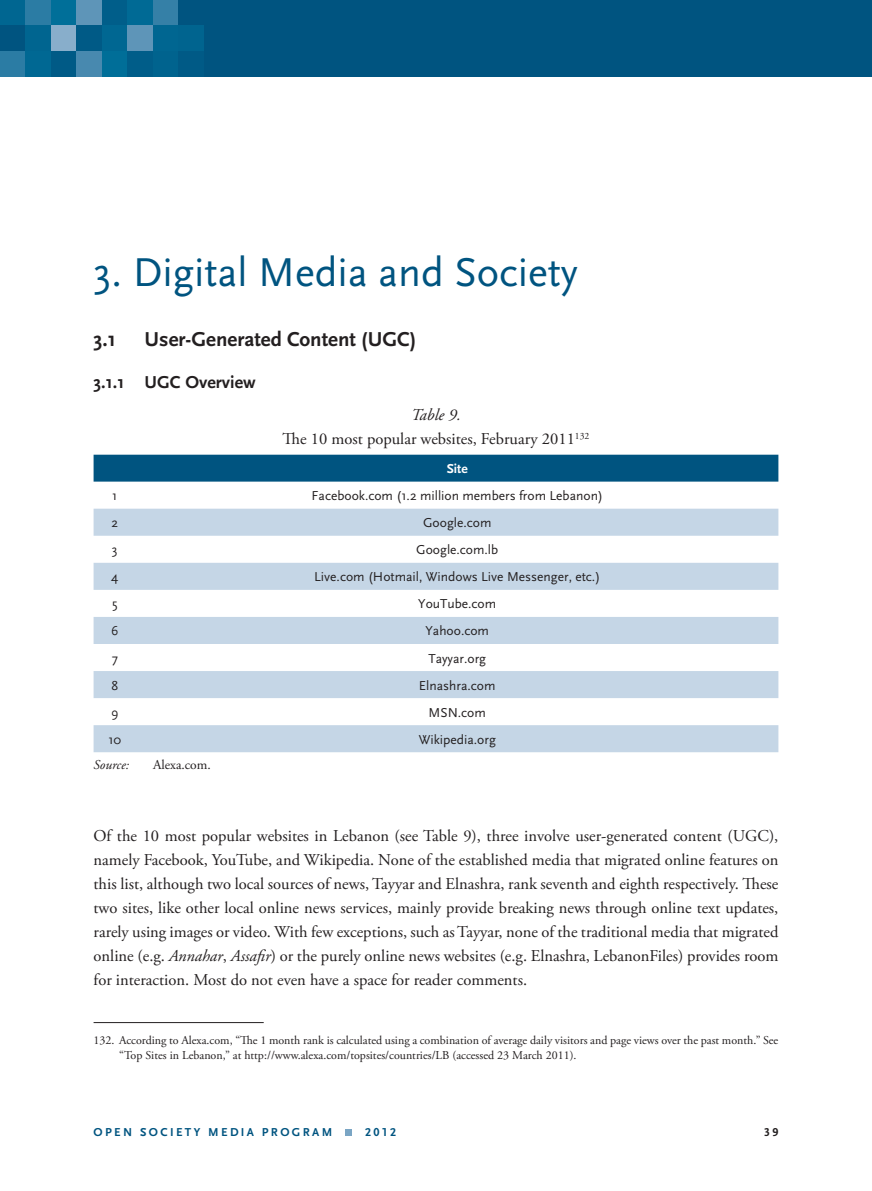
<style>
.page{position:relative;width:872px;height:1191px;background:#fff}
.page>*{position:absolute;margin:0;border:0;box-sizing:border-box;transform-origin:0 0}
.t1{font:42px "Scala Sans";color:#005480}
.t2{font:700 21px "Scala Sans";color:#231f20}
.t3{font:700 18px "Scala Sans";color:#231f20}
.t4{font:16.5px/24px "Adobe Garamond Pro";color:#231f20;text-align:center}
.t5{font:13.5px "Scala Sans";color:#231f20}
.t6{font:13.5px "Adobe Garamond Pro";color:#231f20}
.t7{font:italic 13.5px "Adobe Garamond Pro";color:#231f20}
.t8{font:700 13.5px "Scala Sans";color:#fff}
.t9{font:12px/15px "Adobe Garamond Pro";color:#231f20}
.t10{font:700 12px "Scala Sans LF";letter-spacing:.2em;color:#005480}
.t11{font:700 12px "Scala Sans LF";color:#231f20}
.s1{font-style:italic}
</style>
<div class="page">
<div style="left:345px;top:1129px;width:7px;height:7px;background:#7aa5c4"></div>
<div style="left:94px;top:455px;width:684px;height:26px;background:#005480"></div>
<svg style="left:94px;top:508px;width:684px;height:244px;fill:#c5d6e6"></svg>
<div style="left:0;top:0;width:872px;height:77px;background:#005480"></div>
<div style="left:0;top:0;width:26px;height:26px;background:#006691"></div>
<div style="left:0;top:51px;width:26px;height:26px;background:#2b7ca4"></div>
<div style="left:26px;top:0;width:25px;height:26px;background:#2b7ca4"></div>
<div style="left:26px;top:26px;width:25px;height:25px;background:#006590"></div>
<div style="left:26px;top:51px;width:25px;height:26px;background:#006893"></div>
<div style="left:51px;top:0;width:26px;height:26px;background:#006f99"></div>
<div style="left:51px;top:26px;width:26px;height:25px;background:#88aecb"></div>
<div style="left:51px;top:51px;width:26px;height:26px;background:#005a86"></div>
<div style="left:77px;top:0;width:25px;height:26px;background:#5e95b8"></div>
<div style="left:77px;top:26px;width:25px;height:25px;background:#005a86"></div>
<div style="left:77px;top:51px;width:25px;height:26px;background:#4889af"></div>
<div style="left:102px;top:0;width:26px;height:26px;background:#005e8a"></div>
<div style="left:102px;top:26px;width:26px;height:25px;background:#006792"></div>
<div style="left:102px;top:51px;width:26px;height:26px;background:#006e98"></div>
<div style="left:128px;top:0;width:25px;height:26px;background:#006a95"></div>
<div style="left:128px;top:26px;width:25px;height:25px;background:#5e95b8"></div>
<div style="left:128px;top:51px;width:25px;height:26px;background:#005d89"></div>
<div style="left:153px;top:0;width:26px;height:26px;background:#3580a7"></div>
<div style="left:153px;top:26px;width:26px;height:25px;background:#006691"></div>
<div style="left:153px;top:51px;width:26px;height:26px;background:#00638e"></div>
<div style="left:179px;top:26px;width:25px;height:25px;background:#00648f"></div>
<div style="left:179px;top:51px;width:25px;height:26px;background:#005a86"></div>
<hr style="left:94px;top:1022px;width:170px;height:1px;background:#231f20">
<h1 class="t1" style="left:94px;top:251px;width:486px">3. Digital Media and Society</h1>
<p class="t2" style="left:94px;top:331px;width:24px">3.1</p>
<p class="t2" style="left:145px;top:331px;width:273px">User-Generated Content (UGC)</p>
<p class="t3" style="left:94px;top:375px;width:164px">3.1.1 UGC Overview</p>
<p class="t4" style="left:283px;top:404px;width:308px"><span class="s1">Table 9.<br></span>The 10 most popular websites, February 2011<sup>132</sup></p>
<p class="t8" style="left:447px;top:463px;width:23px">Site</p>
<p class="t5" style="left:112px;top:489px;width:7px">1</p>
<p class="t5" style="left:311px;top:489px;width:293px">Facebook.com (1.2 million members from Lebanon)</p>
<p class="t5" style="left:111px;top:516px;width:8px">2</p>
<p class="t5" style="left:423px;top:516px;width:70px">Google.com</p>
<p class="t5" style="left:112px;top:543px;width:7px">3</p>
<p class="t5" style="left:416px;top:543px;width:84px">Google.com.lb</p>
<p class="t5" style="left:111px;top:570px;width:9px">4</p>
<p class="t5" style="left:314px;top:570px;width:287px">Live.com (Hotmail, Windows Live Messenger, etc.)</p>
<p class="t5" style="left:112px;top:597px;width:7px">5</p>
<p class="t5" style="left:418px;top:597px;width:79px">YouTube.com</p>
<p class="t5" style="left:111px;top:624px;width:9px">6</p>
<p class="t5" style="left:425px;top:624px;width:65px">Yahoo.com</p>
<p class="t5" style="left:112px;top:651px;width:8px">7</p>
<p class="t5" style="left:428px;top:651px;width:59px">Tayyar.org</p>
<p class="t5" style="left:111px;top:678px;width:8px">8</p>
<p class="t5" style="left:419px;top:678px;width:78px">Elnashra.com</p>
<p class="t5" style="left:111px;top:705px;width:9px">9</p>
<p class="t5" style="left:428px;top:705px;width:59px">MSN.com</p>
<p class="t5" style="left:108px;top:732px;width:14px">10</p>
<p class="t5" style="left:419px;top:732px;width:79px">Wikipedia.org</p>
<p class="t7" style="left:94px;top:759px;width:37px">Source:</p>
<p class="t6" style="left:153px;top:759px;width:59px">Alexa.com.</p>
<p class="t4" style="left:94px;top:824px;width:686px;text-align:justify">Of the 10 most popular websites in Lebanon (see Table 9), three involve user-generated content (UGC), namely Facebook, YouTube, and Wikipedia. None of the established media that migrated online features on this list, although two local sources of news, Tayyar and Elnashra, rank seventh and eighth respectively. These two sites, like other local online news services, mainly provide breaking news through online text updates, rarely using images or video. With few exceptions, such as Tayyar, none of the traditional media that migrated online (e.g. <span class="s1">Annahar</span>, <span class="s1">Assafir</span>) or the purely online news websites (e.g. Elnashra, LebanonFiles) provides room for interaction. Most do not even have a space for reader comments.</p>
<p class="t9" style="left:119px;top:1034px;width:661px;text-indent:-26px">132. According to Alexa.com, “The 1 month rank is calculated using a combination of average daily visitors and page views over the past month.” See “Top Sites in Lebanon,” at http://www.alexa.com/topsites/countries/LB (accessed 23 March 2011).</p>
<p class="t10" style="left:94px;top:1127px;width:240px">OPEN SOCIETY MEDIA PROGRAM</p>
<p class="t10" style="left:365px;top:1127px;width:33px">2012</p>
<p class="t11" style="left:764px;top:1127px;width:16px">39</p>
</div>
